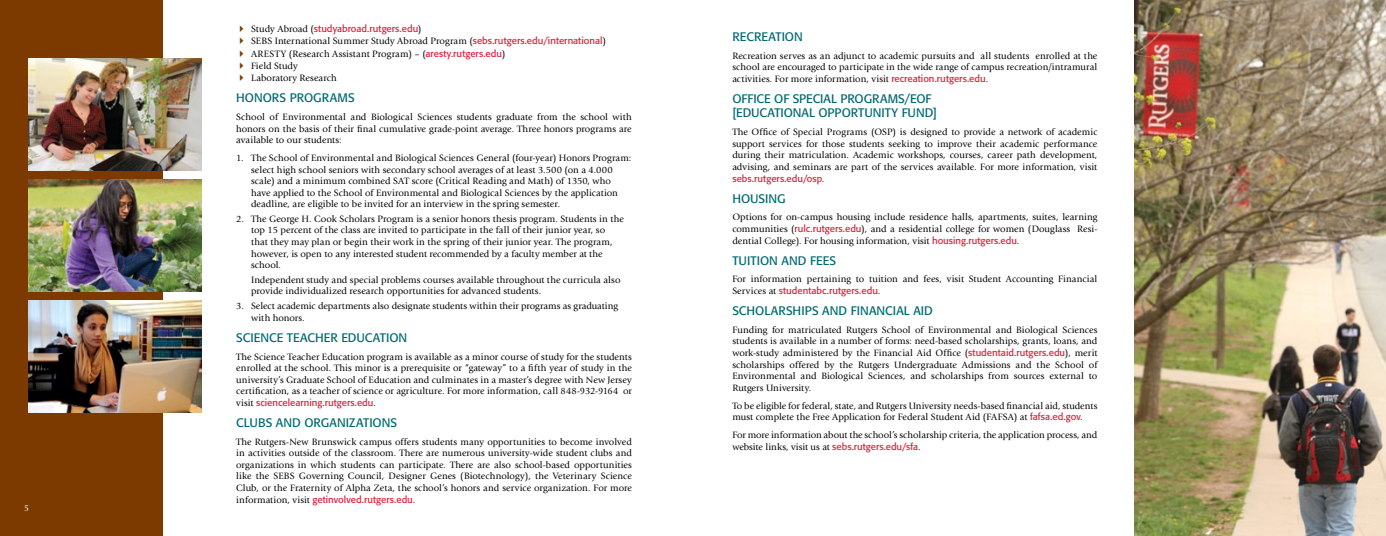
<style>
.page{position:relative;width:1386px;height:536px;background:#fff}
.page>*{position:absolute;margin:0;border:0;box-sizing:border-box;transform-origin:0 0}
.t1{font:12.25px/14.7px "Formata BQ";color:#006a71}
.t2{font:9.62px/11.5px "Giovanni Std";letter-spacing:.005em;color:#000;text-align:justify}
.t3{font:9.62px "Formata BQ";letter-spacing:.005em;color:#e31837}
.t4{font:8.75px "Giovanni Std";color:#fff}
.s1{color:#7c3a00}
.s2{font-family:"Giovanni Std";color:#000}
.s3{font-family:"Formata BQ";color:#e31837}
</style>
<div class="page">
<img style="left:1134px;top:0;width:252px;height:536px">
<div style="left:0;top:0;width:163px;height:536px;background:#7c3a00"></div>
<img style="left:29px;top:59px;width:173px;height:111px">
<img style="left:29px;top:300px;width:173px;height:112px">
<img style="left:29px;top:180px;width:173px;height:111px">
<p class="t4" style="left:24px;top:503px;width:6px">5</p>
<p class="t3" style="left:236px;top:23px;width:187px"><span class="s1">✔</span> <span class="s2">Study Abroad (</span>studyabroad.rutgers.edu<span class="s2">)</span></p>
<p class="t2" style="left:236px;top:35px;width:371px"><span class="s1">✔</span> SEBS International Summer Study Abroad Program (<span class="s3">sebs.rutgers.edu/international</span>)</p>
<p class="t2" style="left:236px;top:48px;width:271px"><span class="s1">✔</span> ARESTY (Research Assistant Program) – (<span class="s3">aresty.rutgers.edu</span>)</p>
<p class="t2" style="left:236px;top:60px;width:63px"><span class="s1">✔</span> Field Study</p>
<p class="t2" style="left:236px;top:72px;width:102px"><span class="s1">✔</span> Laboratory Research</p>
<p class="t1" style="left:236px;top:90px;width:120px">Honors Programs</p>
<p class="t2" style="left:236px;top:111px;width:397px">School of Environmental and Biological Sciences students graduate from the school with honors on the basis of their final cumulative grade-point average. Three honors programs are available to our students:</p>
<p class="t2" style="left:251px;top:152px;width:382px;text-align:left;text-indent:-15px">1. The School of Environmental and Biological Sciences General (four-year) Honors Program: select high school seniors with secondary school averages of at least 3.500 (on a 4.000 scale) and a minimum combined SAT score (Critical Reading and Math) of 1350, who have applied to the School of Environmental and Biological Sciences by the application deadline, are eligible to be invited for an interview in the spring semester.</p>
<p class="t2" style="left:251px;top:213px;width:374px;text-align:left;text-indent:-15px">2. The George H. Cook Scholars Program is a senior honors thesis program. Students in the top 15 percent of the class are invited to participate in the fall of their junior year, so that they may plan or begin their work in the spring of their junior year. The program, however, is open to any interested student recommended by a faculty member at the school.</p>
<p class="t2" style="left:251px;top:274px;width:371px">Independent study and special problems courses available throughout the curricula also provide individualized research opportunities for advanced students.</p>
<p class="t2" style="left:251px;top:300px;width:368px;text-indent:-15px">3. Select academic departments also designate students within their programs as graduating with honors.</p>
<p class="t1" style="left:236px;top:330px;width:173px">Science Teacher Education</p>
<p class="t2" style="left:236px;top:350px;width:397px">The Science Teacher Education program is available as a minor course of study for the students enrolled at the school. This minor is a prerequisite or “gateway” to a fifth year of study in the university’s Graduate School of Education and culminates in a master’s degree with New Jersey certification, as a teacher of science or agriculture. For more information, call 848-932-9164 or</p>
<p class="t3" style="left:236px;top:396px;width:141px"><span class="s2">visit</span> sciencelearning.rutgers.edu<span class="s2">.</span></p>
<p class="t1" style="left:236px;top:415px;width:162px">Clubs and Organizations</p>
<p class="t2" style="left:236px;top:436px;width:397px">The Rutgers-New Brunswick campus offers students many opportunities to become involved in activities outside of the classroom. There are numerous university-wide student clubs and organizations in which students can participate. There are also school-based opportunities like the SEBS Governing Council, Designer Genes (Biotechnology), the Veterinary Science Club, or the Fraternity of Alpha Zeta, the school’s honors and service organization. For more</p>
<p class="t3" style="left:236px;top:493px;width:181px"><span class="s2">information, visit</span> getinvolved.rutgers.edu<span class="s2">.</span></p>
<p class="t1" style="left:732px;top:29px;width:72px">Recreation</p>
<p class="t2" style="left:732px;top:50px;width:367px">Recreation serves as an adjunct to academic pursuits and all students enrolled at the school are encouraged to participate in the wide range of campus recreation/intramural activities. For more information, visit <span class="s3">recreation.rutgers.edu</span>.</p>
<p class="t1" style="left:732px;top:91px;width:206px">Office of Special Programs/EOF [educational opportunity fund]</p>
<p class="t2" style="left:732px;top:126px;width:367px">The Office of Special Programs (OSP) is designed to provide a network of academic support services for those students seeking to improve their academic performance during their matriculation. Academic workshops, courses, career path development, advising, and seminars are part of the services available. For more information, visit</p>
<p class="t3" style="left:732px;top:172px;width:94px">sebs.rutgers.edu/osp<span class="s2">.</span></p>
<p class="t1" style="left:732px;top:191px;width:55px">Housing</p>
<p class="t2" style="left:732px;top:211px;width:367px">Options for on-campus housing include residence halls, apartments, suites, learning communities (<span class="s3">rulc.rutgers.edu</span>), and a residential college for women (Douglass Resi&shy;dential College). For housing information, visit <span class="s3">housing.rutgers.edu</span>.</p>
<p class="t1" style="left:732px;top:253px;width:105px">tuition and Fees</p>
<p class="t2" style="left:732px;top:273px;width:367px">For information pertaining to tuition and fees, visit Student Accounting Financial</p>
<p class="t3" style="left:732px;top:284px;width:150px"><span class="s2">Services at</span> studentabc.rutgers.edu<span class="s2">.</span></p>
<p class="t1" style="left:732px;top:303px;width:202px">Scholarships and Financial Aid</p>
<p class="t2" style="left:732px;top:324px;width:367px">Funding for matriculated Rutgers School of Environmental and Biological Sciences students is available in a number of forms: need-based scholarships, grants, loans, and work-study administered by the Financial Aid Office (<span class="s3">studentaid.rutgers.edu</span>), merit scholarships offered by the Rutgers Undergraduate Admissions and the School of Environmental and Biological Sciences, and scholarships from sources external to Rutgers University.</p>
<p class="t2" style="left:732px;top:399px;width:367px">To be eligible for federal, state, and Rutgers University needs-based financial aid, students must complete the Free Application for Federal Student Aid (FAFSA) at <span class="s3">fafsa.ed.gov</span>.</p>
<p class="t2" style="left:732px;top:429px;width:367px">For more information about the school’s scholarship criteria, the application process, and website links, visit us at <span class="s3">sebs.rutgers.edu/sfa</span>.</p>
</div>
